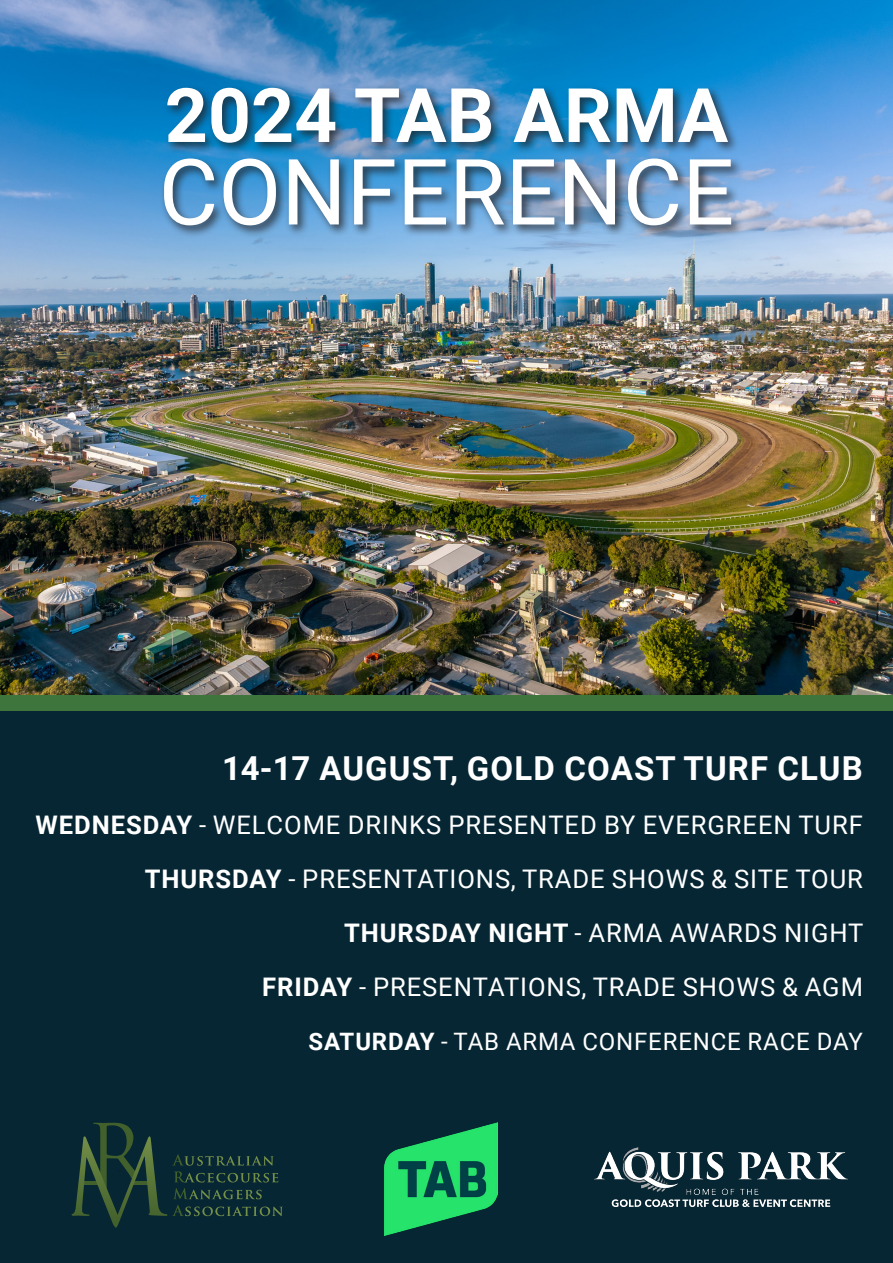
<style>
.page{position:relative;width:893px;height:1263px;background:#062633}
.page>*{position:absolute;margin:0;border:0;box-sizing:border-box;transform-origin:0 0}
._50pt_Size_Align_Left{font:91.5px "Roboto";color:#fff}
._50pt_Size_Align_Left-2{font:700 75.15px "Roboto";color:#fff}
._50pt_Size_Align_Left-3{font:700 33px "Roboto";letter-spacing:.035em;color:#fff}
._50pt_Size_Align_Left-4{font:25.65px "Roboto";letter-spacing:.035em;color:#fff}
._50pt_Size_Align_Left-5{font:24px "Roboto";letter-spacing:.035em;color:#fff}
.s1{font-weight:700}
</style>
<div class="page">
<img style="left:594px;top:1147px;width:253px;height:60px">
<img style="left:384px;top:1123px;width:113px;height:112px">
<svg style="left:71px;top:1123px;width:212px;height:105px"></svg>
<div style="left:0;top:546px;width:893px;height:164px;background:#3d753c"></div>
<img style="left:0;top:0;width:893px;height:695px">
<div style="left:160px;top:84px;width:584px;height:154px;background:#231f20;opacity:.75"></div>
<p class="_50pt_Size_Align_Left-2" style="left:165px;top:63px;width:565px">2024 TAB ARMA</p>
<p class="_50pt_Size_Align_Left" style="left:159px;top:128px;width:577px">CONFERENCE</p>
<p class="_50pt_Size_Align_Left-3" style="left:222px;top:745px;width:642px">14-17 AUGUST, GOLD COAST TURF CLUB</p>
<p class="_50pt_Size_Align_Left-4" style="left:36px;top:807px;width:829px"><span class="s1">WEDNESDAY</span> - WELCOME DRINKS PRESENTED BY EVERGREEN TURF</p>
<p class="_50pt_Size_Align_Left-4" style="left:145px;top:861px;width:720px"><span class="s1">THURSDAY</span> - PRESENTATIONS, TRADE SHOWS &amp; SITE TOUR</p>
<p class="_50pt_Size_Align_Left-4" style="left:344px;top:915px;width:521px"><span class="s1">THURSDAY NIGHT</span> - ARMA AWARDS NIGHT</p>
<p class="_50pt_Size_Align_Left-4" style="left:262px;top:969px;width:602px"><span class="s1">FRIDAY</span> - PRESENTATIONS, TRADE SHOWS &amp; AGM</p>
<p class="_50pt_Size_Align_Left-5" style="left:308px;top:1025px;width:556px"><span class="s1">SATURDAY</span> - TAB ARMA CONFERENCE RACE DAY</p>
</div>
